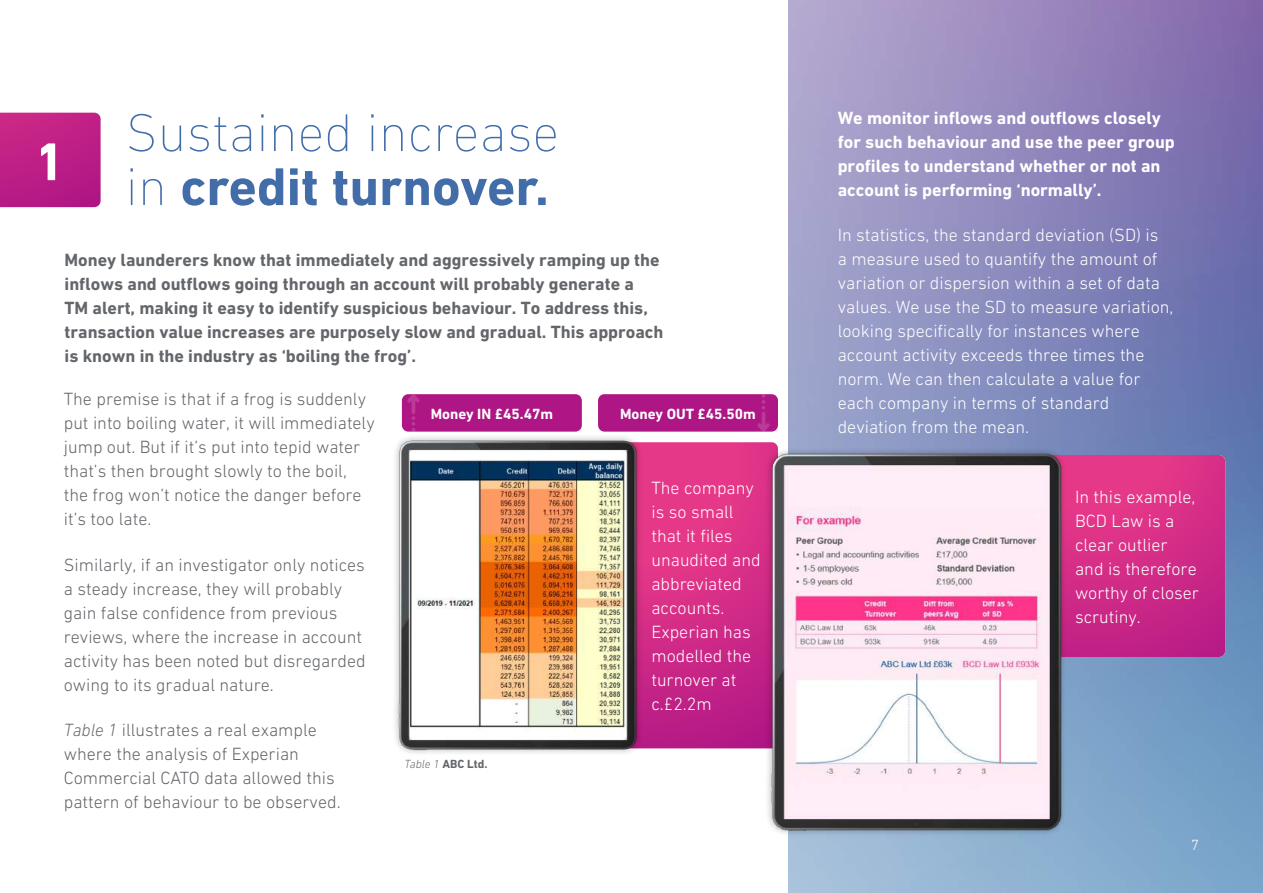
<style>
.page{position:relative;width:1263px;height:893px;background:#fff}
.page>*{position:absolute;margin:0;border:0;box-sizing:border-box;transform-origin:0 0}
.t1{font:200 54px/54px "DIN Next W1 G";color:#426da9}
.t2{font:700 54px "DIN Next W1 G";color:#fff}
.t3{font:300 18px/24px "DIN Next W1 G";color:#63666a}
.t4{font:300 18px/24px "DIN Next W1 G";color:#fff}
.t5{font:700 18px/24px "DIN Next W1 G";color:#63666a}
.t6{font:700 18px/24px "DIN Next W1 G";color:#fff}
.t7{font:700 15px "DIN Next W1 G";color:#fff}
.t8{font:300 15px "DIN Next W1 G";color:#fff}
.t9{font:700 12px "DIN Next W1 G";color:#63666a}
.s1{font-weight:700}
.s2{font-style:italic}
.s3{font-weight:300;font-style:italic}
</style>
<div class="page">
<svg style="left:644px;top:442px;width:134px;height:306px;background:#d42d87"></svg>
<img style="left:789px;top:0;width:474px;height:893px">
<div style="left:392px;top:434px;width:252px;height:323px;background:#000;opacity:.3"></div>
<img style="left:394px;top:436px;width:245px;height:319px">
<svg style="left:1068px;top:455px;width:157px;height:202px;background:#d22c87"></svg>
<img style="left:765px;top:449px;width:303px;height:388px">
<div style="left:598px;top:394px;width:180px;height:38px;background:#af1685;border-radius:6px"></div>
<svg style="left:757px;top:394px;width:14px;height:38px"></svg>
<div style="left:402px;top:394px;width:180px;height:38px;background:#af1685;border-radius:6px"></div>
<svg style="left:406px;top:394px;width:14px;height:38px"></svg>
<svg style="left:0;top:113px;width:101px;height:94px;background:#bd1f86"></svg>
<h1 class="t2" style="left:35px;top:130px;width:32px">1</h1>
<h1 class="t1" style="left:125px;top:105px;width:435px">Sustained increase in <span class="s1">credit turnover.</span></h1>
<p class="t5" style="left:65px;top:247px;width:600px">Money launderers know that immediately and aggressively ramping up the inflows and outflows going through an account will probably generate a<br>TM alert, making it easy to identify suspicious behaviour. To address this, transaction value increases are purposely slow and gradual. This approach is known in the industry as ‘boiling the frog’.</p>
<p class="t3" style="left:64px;top:387px;width:312px">The premise is that if a frog is suddenly put into boiling water, it will immediately jump out. But if it’s put into tepid water that’s then brought slowly to the boil, the frog won’t notice the danger before it’s too late.</p>
<p class="t3" style="left:64px;top:552px;width:303px">Similarly, if an investigator only notices a steady increase, they will probably gain false confidence from previous reviews, where the increase in account activity has been noted but disregarded owing to its gradual nature.</p>
<p class="t3" style="left:64px;top:717px;width:278px"><span class="s2">Table 1</span> illustrates a real example where the analysis of Experian Commercial CATO data allowed this pattern of behaviour to be observed.</p>
<p class="t7" style="left:431px;top:405px;width:124px">Money IN £45.47m</p>
<p class="t7" style="left:620px;top:405px;width:137px">Money OUT £45.50m</p>
<p class="t9" style="left:405px;top:757px;width:84px"><span class="s3">Table 1</span> ABC Ltd.</p>
<p class="t4" style="left:651px;top:476px;width:111px">The company is so small that it files unaudited and abbreviated accounts.<br>Experian has modelled the turnover at c.£2.2m</p>
<p class="t6" style="left:838px;top:106px;width:339px">We monitor inflows and outflows closely for such behaviour and use the peer group profiles to understand whether or not an account is performing ‘normally’.</p>
<p class="t4" style="left:838px;top:223px;width:337px">In statistics, the standard deviation (SD) is<br>a measure used to quantify the amount of variation or dispersion within a set of data values. We use the SD to measure variation, looking specifically for instances where account activity exceeds three times the norm. We can then calculate a value for each company in terms of standard deviation from the mean.</p>
<p class="t4" style="left:1075px;top:484px;width:126px">In this example,<br>BCD Law is a clear outlier and is therefore worthy of closer scrutiny.</p>
<p class="t8" style="left:1191px;top:837px;width:9px">7</p>
</div>
